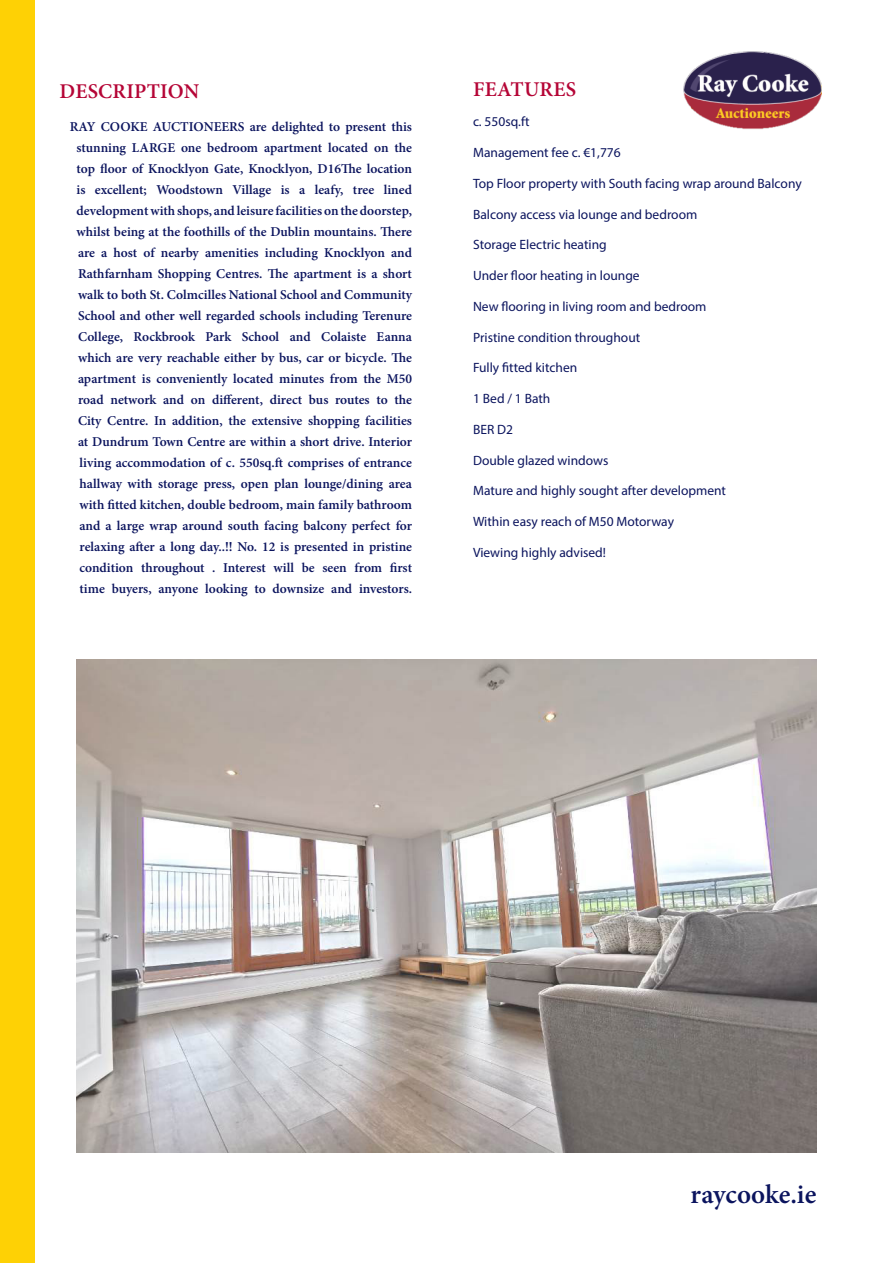
<style>
.page{position:relative;width:893px;height:1263px;background:#fff}
.page>*{position:absolute;margin:0;border:0;box-sizing:border-box;transform-origin:0 0}
.t1{font:600 27px "Minion Pro";color:#0b145e}
.RC_Body_Head{font:600 21px "Minion Pro";letter-spacing:.01em;color:#b50536}
.RC_Bullets{font:600 13.5px/21px "Minion Pro";letter-spacing:-.005em;color:#0b145e;text-align:justify}
.RC_Body_Head-2{font:13.5px "Myriad Pro";color:#0b145e}
</style>
<div class="page">
<div style="left:0;top:0;width:34px;height:1263px;background:#fed105"></div>
<img style="left:683px;top:51px;width:138px;height:78px">
<img style="left:77px;top:659px;width:739px;height:493px">
<p class="RC_Body_Head" style="left:60px;top:76px;width:141px">DESCRIPTION</p>
<p class="RC_Bullets" style="left:77px;top:116px;width:337px;text-indent:-7px">RAY COOKE AUCTIONEERS are delighted to present this stunning LARGE one bedroom apartment located on the top floor of Knocklyon Gate, Knocklyon, D16The location is excellent; Woodstown Village is a leafy, tree lined development with shops, and leisure facilities on the doorstep, whilst being at the foothills of the Dublin mountains. There are a host of nearby amenities including Knocklyon and Rathfarnham Shopping Centres. The apartment is a short walk to both St. Colmcilles National School and Community School and other well regarded schools including Terenure College, Rockbrook Park School and Colaiste Eanna which are very reachable either by bus, car or bicycle. The apartment is conveniently located minutes from the M50 road network and on different, direct bus routes to the City Centre. In addition, the extensive shopping facilities at Dundrum Town Centre are within a short drive. Interior living accommodation of c. 550sq.ft comprises of entrance hallway with storage press, open plan lounge/dining area with fitted kitchen, double bedroom, main family bathroom and a large wrap around south facing balcony perfect for relaxing after a long day..!! No. 12 is presented in pristine condition throughout . Interest will be seen from first time buyers, anyone looking to downsize and investors.</p>
<p class="RC_Body_Head" style="left:473px;top:74px;width:104px">FEATURES</p>
<p class="RC_Body_Head-2" style="left:473px;top:113px;width:58px">c. 550sq.ft</p>
<p class="RC_Body_Head-2" style="left:473px;top:144px;width:149px">Management fee c. €1,776</p>
<p class="RC_Body_Head-2" style="left:473px;top:175px;width:330px">Top Floor property with South facing wrap around Balcony</p>
<p class="RC_Body_Head-2" style="left:473px;top:206px;width:226px">Balcony access via lounge and bedroom</p>
<p class="RC_Body_Head-2" style="left:473px;top:236px;width:135px">Storage Electric heating</p>
<p class="RC_Body_Head-2" style="left:473px;top:267px;width:168px">Under floor heating in lounge</p>
<p class="RC_Body_Head-2" style="left:473px;top:298px;width:235px">New flooring in living room and bedroom</p>
<p class="RC_Body_Head-2" style="left:473px;top:329px;width:169px">Pristine condition throughout</p>
<p class="RC_Body_Head-2" style="left:473px;top:359px;width:106px">Fully fitted kitchen</p>
<p class="RC_Body_Head-2" style="left:473px;top:390px;width:79px">1 Bed / 1 Bath</p>
<p class="RC_Body_Head-2" style="left:473px;top:421px;width:42px">BER D2</p>
<p class="RC_Body_Head-2" style="left:473px;top:452px;width:137px">Double glazed windows</p>
<p class="RC_Body_Head-2" style="left:473px;top:482px;width:255px">Mature and highly sought after development</p>
<p class="RC_Body_Head-2" style="left:473px;top:513px;width:202px">Within easy reach of M50 Motorway</p>
<p class="RC_Body_Head-2" style="left:473px;top:544px;width:134px">Viewing highly advised!</p>
<h1 class="t1" style="left:691px;top:1176px;width:127px">raycooke.ie</h1>
</div>
